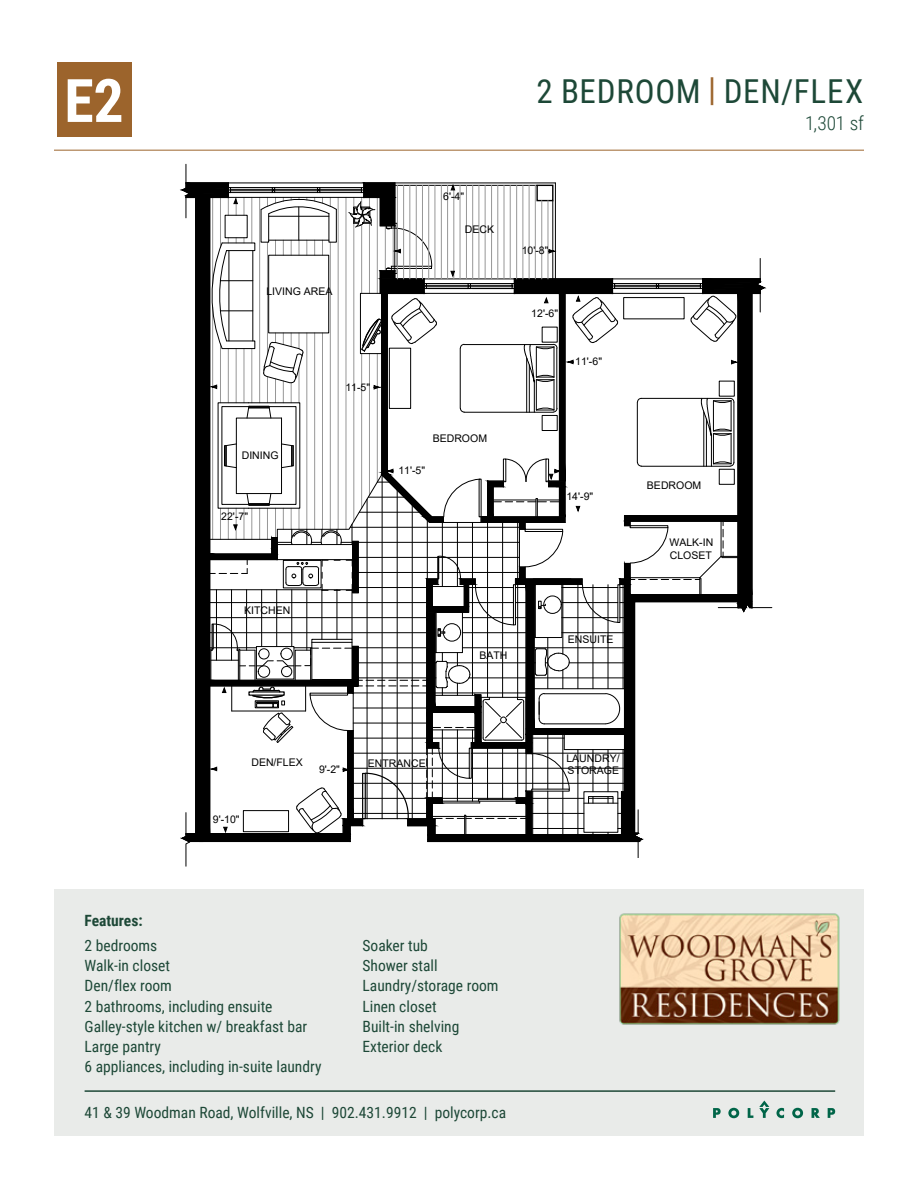
<style>
.page{position:relative;width:918px;height:1188px;background:#fff}
.page>*{position:absolute;margin:0;border:0;box-sizing:border-box;transform-origin:0 0}
.t1{font:700 60px "Roboto Condensed";color:#fff}
.t2{font:33px "Roboto Condensed";letter-spacing:.025em;color:#1d4837}
.t3{font:300 19.35px "Roboto Condensed";color:#1d4837}
.t4{font:15.6px/20.1px "Roboto Condensed";color:#1d4837}
.t5{font:700 15.6px "Roboto Condensed";color:#1d4837}
.t6{font:10.5px/12.6px "Arial";color:#000}
.s1{color:#9c642c}
</style>
<div class="page">
<hr style="left:54px;top:150px;width:810px;height:1px;background:#9c642c">
<div style="left:57px;top:62px;width:75px;height:75px;background:#9c642c"></div>
<svg style="left:166px;top:149px;width:610px;height:718px"></svg>
<div style="left:54px;top:889px;width:810px;height:247px;background:#e9ebe9"></div>
<svg style="left:713px;top:1108px;width:8px;height:10px"></svg>
<svg style="left:728px;top:1108px;width:11px;height:10px"></svg>
<svg style="left:748px;top:1108px;width:5px;height:10px"></svg>
<svg style="left:759px;top:1101px;width:10px;height:17px"></svg>
<svg style="left:776px;top:1108px;width:8px;height:10px"></svg>
<svg style="left:792px;top:1108px;width:11px;height:10px"></svg>
<svg style="left:812px;top:1108px;width:8px;height:10px"></svg>
<svg style="left:828px;top:1108px;width:7px;height:10px"></svg>
<hr style="left:85px;top:1090px;width:750px;height:2px;background:#1d4837">
<img style="left:619px;top:913px;width:221px;height:112px">
<h1 class="t1" style="left:64px;top:59px;width:61px">E2</h1>
<h2 class="t2" style="left:537px;top:68px;width:328px">2 BEDROOM <span class="s1">|</span> DEN/FLEX</h2>
<p class="t3" style="left:805px;top:109px;width:60px">1,301 sf</p>
<p class="t6" style="left:443px;top:190px;width:22px">6'-4"</p>
<p class="t6" style="left:266px;top:285px;width:68px">LIVING AREA</p>
<p class="t6" style="left:242px;top:449px;width:38px">DINING</p>
<p class="t6" style="left:221px;top:510px;width:28px">22'-7"</p>
<p class="t6" style="left:345px;top:380px;width:26px">11-5"</p>
<p class="t6" style="left:465px;top:223px;width:31px">DECK</p>
<p class="t6" style="left:433px;top:432px;width:56px">BEDROOM</p>
<p class="t6" style="left:398px;top:464px;width:28px">11'-5"</p>
<p class="t6" style="left:522px;top:244px;width:28px">10'-8"</p>
<p class="t6" style="left:531px;top:307px;width:28px">12'-6"</p>
<p class="t6" style="left:575px;top:355px;width:28px">11'-6"</p>
<p class="t6" style="left:566px;top:490px;width:28px">14'-9"</p>
<p class="t6" style="left:244px;top:604px;width:48px">KITCHEN</p>
<p class="t6" style="left:480px;top:649px;width:30px">BATH</p>
<p class="t6" style="left:568px;top:633px;width:47px">ENSUITE</p>
<p class="t6" style="left:647px;top:479px;width:56px">BEDROOM</p>
<p class="t6" style="left:669px;top:536px;width:45px">WALK-IN<br>CLOSET</p>
<p class="t5" style="left:85px;top:909px;width:60px">Features:</p>
<p class="t6" style="left:251px;top:756px;width:53px">DEN/FLEX</p>
<p class="t6" style="left:319px;top:763px;width:22px">9'-2"</p>
<p class="t6" style="left:213px;top:813px;width:28px">9'-10"</p>
<p class="t6" style="left:368px;top:757px;width:59px">ENTRANCE</p>
<p class="t4" style="left:85px;top:935px;width:238px">2 bedrooms<br>Walk-in closet<br>Den/flex room<br>2 bathrooms, including ensuite<br>Galley-style kitchen w/ breakfast bar<br>Large pantry<br>6 appliances, including in-suite laundry</p>
<p class="t4" style="left:363px;top:935px;width:138px">Soaker tub<br>Shower stall<br>Laundry/storage room<br>Linen closet<br>Built-in shelving<br>Exterior deck</p>
<p class="t4" style="left:85px;top:1102px;width:423px">41 &amp; 39 Woodman Road, Wolfville, NS | 902.431.9912 | polycorp.ca</p>
<p class="t6" style="left:566px;top:752px;width:55px">LAUNDRY/<br>STORAGE</p>
</div>
